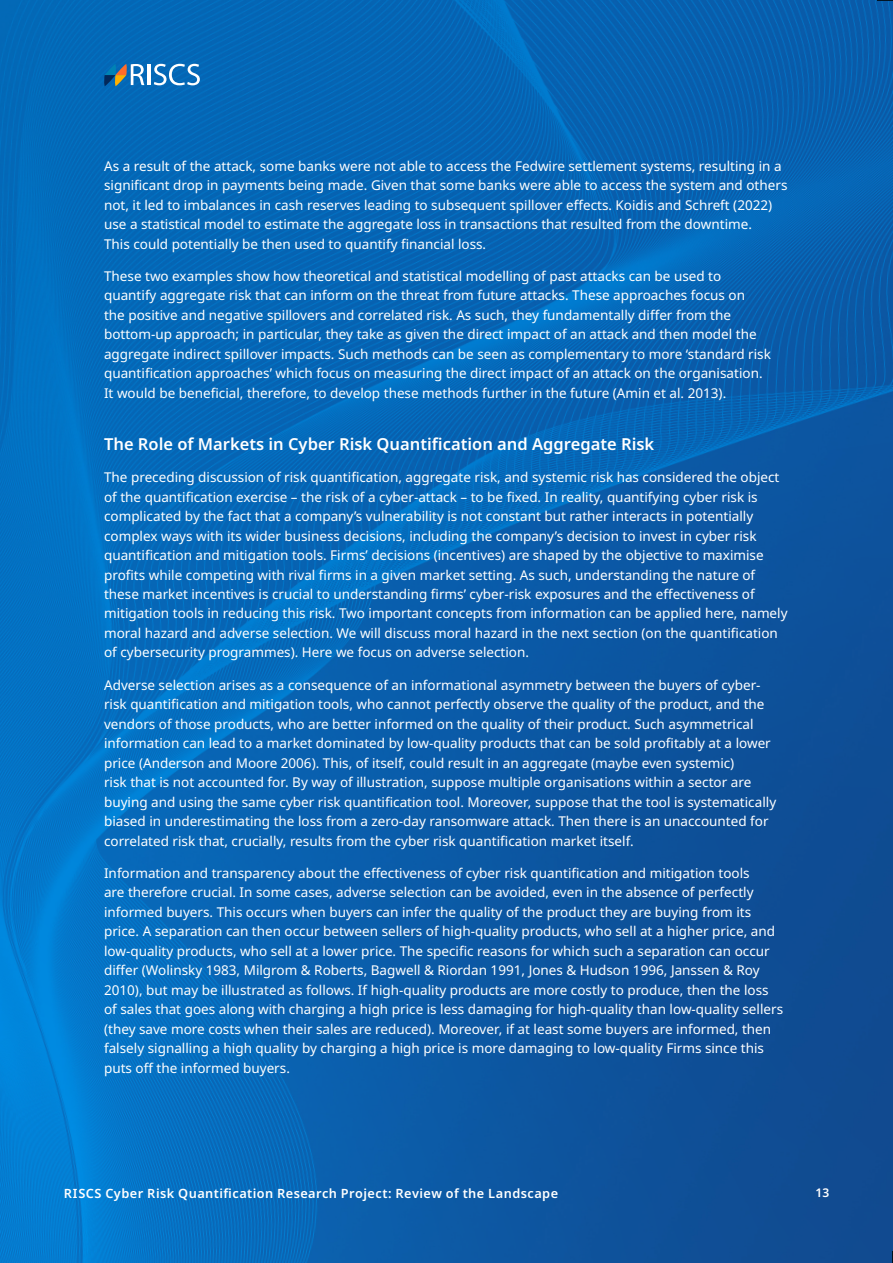
<style>
.page{position:relative;width:893px;height:1263px;background:#fff}
.page>*{position:absolute;margin:0;border:0;box-sizing:border-box;transform-origin:0 0}
.t1{font:600 16.5px "Noto Sans";color:#fff}
.t2{font:13.5px/19.5px "Noto Sans";color:#fff}
.t3{font:600 12.75px "Noto Sans";letter-spacing:.035em;color:#fff}
.t4{font:600 12px "Noto Sans";color:#fff}
</style>
<div class="page">
<img style="left:0;top:0;width:893px;height:1263px">
<svg style="left:104px;top:64px;width:40px;height:22px"></svg>
<hr style="left:147px;top:64px;width:3px;height:21px;background:#fff">
<svg style="left:154px;top:64px;width:46px;height:21px"></svg>
<p class="t2" style="left:104px;top:156px;width:685px">As a result of the attack, some banks were not able to access the Fedwire settlement systems, resulting in a significant drop in payments being made. Given that some banks were able to access the system and others not, it led to imbalances in cash reserves leading to subsequent spillover effects. Koidis and Schreft (2022) use a statistical model to estimate the aggregate loss in transactions that resulted from the downtime.<br>This could potentially be then used to quantify financial loss.</p>
<p class="t2" style="left:104px;top:267px;width:668px">These two examples show how theoretical and statistical modelling of past attacks can be used to quantify aggregate risk that can inform on the threat from future attacks. These approaches focus on<br>the positive and negative spillovers and correlated risk. As such, they fundamentally differ from the bottom-up approach; in particular, they take as given the direct impact of an attack and then model the aggregate indirect spillover impacts. Such methods can be seen as complementary to more ‘standard risk quantification approaches’ which focus on measuring the direct impact of an attack on the organisation.<br>It would be beneficial, therefore, to develop these methods further in the future (Amin et al. 2013).</p>
<p class="t1" style="left:104px;top:432px;width:552px">The Role of Markets in Cyber Risk Quantification and Aggregate Risk</p>
<p class="t2" style="left:104px;top:468px;width:685px">The preceding discussion of risk quantification, aggregate risk, and systemic risk has considered the object of the quantification exercise – the risk of a cyber-attack – to be fixed. In reality, quantifying cyber risk is complicated by the fact that a company’s vulnerability is not constant but rather interacts in potentially complex ways with its wider business decisions, including the company’s decision to invest in cyber risk quantification and mitigation tools. Firms’ decisions (incentives) are shaped by the objective to maximise profits while competing with rival firms in a given market setting. As such, understanding the nature of these market incentives is crucial to understanding firms’ cyber-risk exposures and the effectiveness of mitigation tools in reducing this risk. Two important concepts from information can be applied here, namely moral hazard and adverse selection. We will discuss moral hazard in the next section (on the quantification of cybersecurity programmes). Here we focus on adverse selection.</p>
<p class="t2" style="left:104px;top:675px;width:674px">Adverse selection arises as a consequence of an informational asymmetry between the buyers of cyber&shy;risk quantification and mitigation tools, who cannot perfectly observe the quality of the product, and the vendors of those products, who are better informed on the quality of their product. Such asymmetrical information can lead to a market dominated by low-quality products that can be sold profitably at a lower price (Anderson and Moore 2006). This, of itself, could result in an aggregate (maybe even systemic)<br>risk that is not accounted for. By way of illustration, suppose multiple organisations within a sector are buying and using the same cyber risk quantification tool. Moreover, suppose that the tool is systematically biased in underestimating the loss from a zero-day ransomware attack. Then there is an unaccounted for correlated risk that, crucially, results from the cyber risk quantification market itself.</p>
<p class="t2" style="left:104px;top:864px;width:680px">Information and transparency about the effectiveness of cyber risk quantification and mitigation tools<br>are therefore crucial. In some cases, adverse selection can be avoided, even in the absence of perfectly informed buyers. This occurs when buyers can infer the quality of the product they are buying from its price. A separation can then occur between sellers of high-quality products, who sell at a higher price, and low-quality products, who sell at a lower price. The specific reasons for which such a separation can occur differ (Wolinsky 1983, Milgrom &amp; Roberts, Bagwell &amp; Riordan 1991, Jones &amp; Hudson 1996, Janssen &amp; Roy 2010), but may be illustrated as follows. If high-quality products are more costly to produce, then the loss of sales that goes along with charging a high price is less damaging for high-quality than low-quality sellers (they save more costs when their sales are reduced). Moreover, if at least some buyers are informed, then falsely signalling a high quality by charging a high price is more damaging to low-quality Firms since this puts off the informed buyers.</p>
<p class="t3" style="left:64px;top:1184px;width:496px">RISCS Cyber Risk Quantification Research Project: Review of the Landscape</p>
<p class="t4" style="left:815px;top:1184px;width:15px">13</p>
</div>
